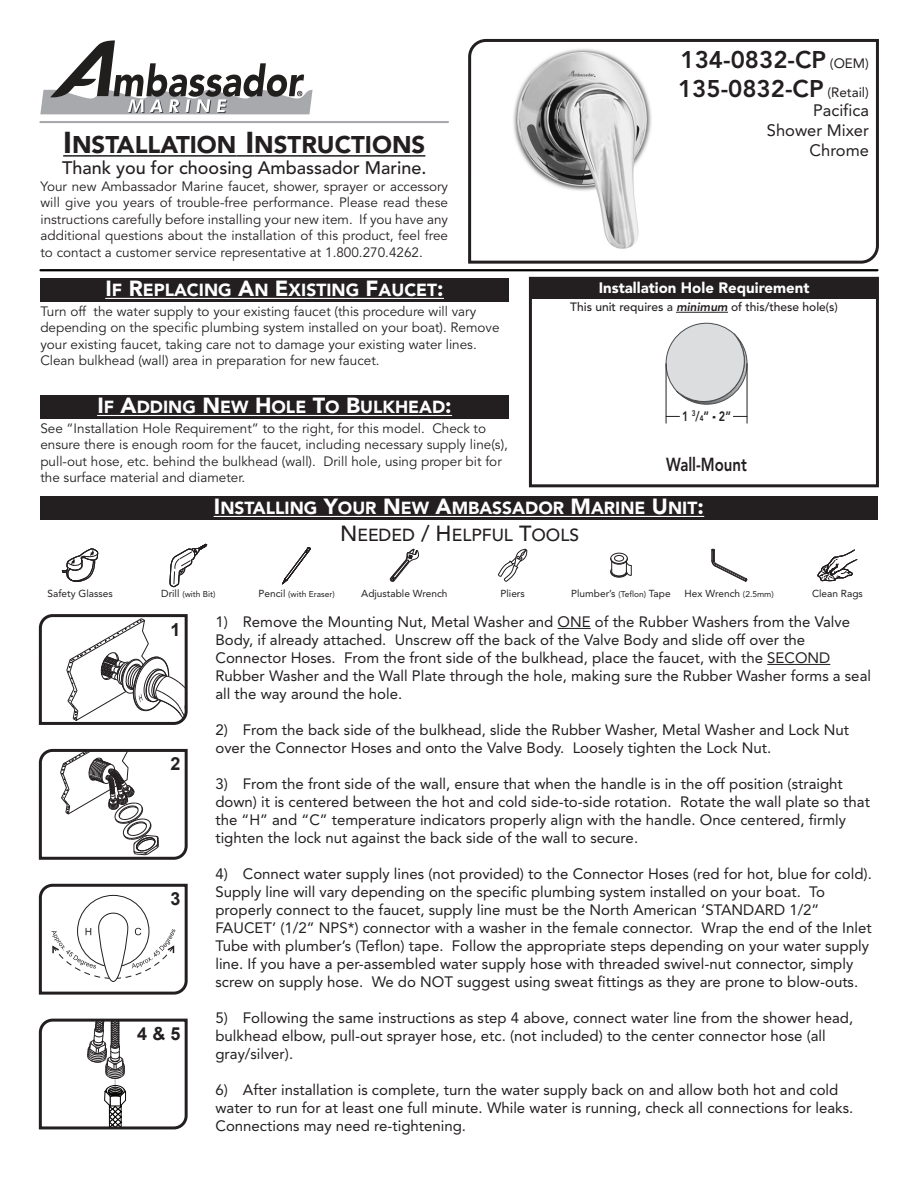
<style>
.page{position:relative;width:918px;height:1188px;background:#fff}
.page>*{position:absolute;margin:0;border:0;box-sizing:border-box;transform-origin:0 0}
.t1{font:800 24px/28.8px "Avenir";color:#231f20}
.t2{font:900 24px "Avenir";color:#231f20}
.t3{font:800 18.75px "Avenir";color:#231f20;scale:.8 1}
.t4{font:500 18px "Avenir";color:#231f20}
.t5{font:700 18px "Arial";color:#231f20}
.t6{font:900 17.4px/26.5px "Avenir";color:#fff;text-align:center}
.t7{font:16.5px/19.8px "Avenir";color:#231f20;text-align:right}
.t8{font:15px/18px "Avenir";color:#231f20}
.t9{font:900 15px "Avenir";color:#fff}
.t10{font:13.5px/16.5px "Avenir";color:#231f20}
.t11{font:800 13.5px "Avenir";color:#231f20;scale:.8 1}
.t12{font:500 12px "Avenir";color:#231f20}
.t13{font:10.2px "Avenir";color:#231f20}
.t14{font:8.4px "Avenir";color:#231f20}
.s1{font-size:30px}
.s2{font-size:21.75px}
.s3{font-weight:400;font-size:13.5px}
.s4{font-weight:800;font-style:italic}
.s5{font-weight:500;font-size:21.75px;color:#231f20}
.s6{font-weight:500;color:#231f20}
.s7{color:#fff}
.s8{font-size:8.1px}
.s9{font-size:8.4px}
.s10{font-size:10.2px}
</style>
<div class="page">
<hr style="left:558px;top:628px;width:33px;height:1px;background:#231f20">
<hr style="left:767px;top:664px;width:63px;height:1px;background:#231f20">
<svg style="left:711px;top:548px;width:37px;height:34px"></svg>
<svg style="left:390px;top:549px;width:29px;height:33px"></svg>
<svg style="left:498px;top:549px;width:29px;height:33px"></svg>
<svg style="left:817px;top:549px;width:41px;height:33px"></svg>
<div style="left:611px;top:553px;width:17px;height:11px;border:1px solid #231f20;border-radius:50%"></div>
<div style="left:614px;top:555px;width:10px;height:6px;border:1px solid #231f20;border-radius:50%"></div>
<svg style="left:610px;top:558px;width:22px;height:20px"></svg>
<svg style="left:62px;top:548px;width:36px;height:34px"></svg>
<svg style="left:666px;top:323px;width:81px;height:101px"></svg>
<hr style="left:666px;top:364px;width:1px;height:59px;background:#231f20">
<hr style="left:747px;top:364px;width:1px;height:59px;background:#231f20">
<svg style="left:169px;top:543px;width:38px;height:44px"></svg>
<svg style="left:282px;top:547px;width:29px;height:38px"></svg>
<svg style="left:38px;top:748px;width:150px;height:112px"></svg>
<svg style="left:38px;top:1018px;width:150px;height:112px"></svg>
<svg style="left:38px;top:883px;width:150px;height:112px"></svg>
<svg style="left:38px;top:614px;width:150px;height:111px"></svg>
<div style="left:530px;top:278px;width:347px;height:20px;background:#231f20"></div>
<div style="left:40px;top:278px;width:469px;height:24px;background:#231f20"></div>
<svg style="left:63px;top:155px;width:9px;height:2px"></svg>
<hr style="left:72px;top:155px;width:165px;height:2px;background:#231f20">
<svg style="left:237px;top:155px;width:17px;height:2px"></svg>
<hr style="left:254px;top:155px;width:171px;height:2px;background:#231f20">
<svg style="left:40px;top:40px;width:273px;height:74px"></svg>
<hr style="left:40px;top:121px;width:408px;height:2px;background:#a8a9ad">
<svg style="left:468px;top:38px;width:411px;height:226px"></svg>
<svg style="left:106px;top:298px;width:37px;height:1px"></svg>
<hr style="left:143px;top:298px;width:89px;height:1px;background:#fff">
<svg style="left:232px;top:298px;width:57px;height:1px"></svg>
<hr style="left:289px;top:298px;width:70px;height:1px;background:#fff">
<svg style="left:359px;top:298px;width:20px;height:1px"></svg>
<hr style="left:379px;top:298px;width:58px;height:1px;background:#fff">
<div style="left:529px;top:277px;width:350px;height:210px;border:3px solid #231f20"></div>
<hr style="left:676px;top:312px;width:52px;height:1px;background:#231f20">
<hr style="left:40px;top:269px;width:837px;height:2px;background:#000">
<div style="left:40px;top:395px;width:469px;height:24px;background:#231f20"></div>
<svg style="left:97px;top:415px;width:40px;height:1px"></svg>
<hr style="left:137px;top:415px;width:59px;height:1px;background:#fff">
<svg style="left:196px;top:415px;width:76px;height:1px"></svg>
<hr style="left:272px;top:415px;width:34px;height:1px;background:#fff">
<svg style="left:306px;top:415px;width:54px;height:1px"></svg>
<hr style="left:360px;top:415px;width:85px;height:1px;background:#fff">
<div style="left:40px;top:496px;width:837px;height:24px;background:#231f20"></div>
<hr style="left:220px;top:516px;width:97px;height:1px;background:#fff">
<svg style="left:317px;top:516px;width:21px;height:1px"></svg>
<hr style="left:338px;top:516px;width:39px;height:1px;background:#fff">
<svg style="left:377px;top:516px;width:75px;height:1px"></svg>
<hr style="left:452px;top:516px;width:112px;height:1px;background:#fff">
<svg style="left:564px;top:516px;width:27px;height:1px"></svg>
<hr style="left:591px;top:516px;width:55px;height:1px;background:#fff">
<svg style="left:646px;top:516px;width:58px;height:1px"></svg>
<h1 class="t2" style="left:63px;top:130px;width:364px"><span class="s1">I</span>NSTALLATION <span class="s1">I</span>NSTRUCTIONS</h1>
<p class="t4" style="left:62px;top:158px;width:366px">Thank you for choosing Ambassador Marine.</p>
<p class="t10" style="left:40px;top:178px;width:409px;text-align:justify">Your new Ambassador Marine faucet, shower, sprayer or accessory will give you years of trouble-free performance. Please read these instructions carefully before installing your new item. If you have any additional questions about the installation of this product, feel free to contact a customer service representative at 1.800.270.4262.</p>
<p class="t6" style="left:106px;top:277px;width:340px"><span class="s2">I</span>F <span class="s2">R</span>EPLACING <span class="s2">A</span>N <span class="s2">E</span>XISTING <span class="s2">F</span>AUCET<span class="s2">:</span></p>
<p class="t10" style="left:40px;top:303px;width:461px">Turn off the water supply to your existing faucet (this procedure will vary depending on the specific plumbing system installed on your boat). Remove your existing faucet, taking care not to damage your existing water lines.<br>Clean bulkhead (wall) area in preparation for new faucet.</p>
<h1 class="t1" style="left:678px;top:45px;width:192px">134-0832-CP <span class="s3">(OEM)<br></span>135-0832-CP <span class="s3">(Retail)</span></h1>
<p class="t7" style="left:767px;top:101px;width:104px">Pacifica<br>Shower Mixer<br>Chrome</p>
<p class="t9" style="left:599px;top:279px;width:212px">Installation Hole Requirement</p>
<p class="t12" style="left:570px;top:300px;width:269px">This unit requires a <span class="s4">minimum</span> of this/these hole(s)</p>
<p class="t6" style="left:97px;top:394px;width:356px"><span class="s2">I</span>F <span class="s2">A</span>DDING <span class="s2">N</span>EW <span class="s2">H</span>OLE <span class="s2">T</span>O <span class="s2">B</span>ULKHEAD<span class="s2">:</span></p>
<p class="t10" style="left:40px;top:420px;width:469px">See “Installation Hole Requirement” to the right, for this model. Check to ensure there is enough room for the faucet, including necessary supply line(s), pull-out hose, etc. behind the bulkhead (wall). Drill hole, using proper bit for the surface material and diameter.</p>
<p class="t6" style="left:214px;top:495px;width:491px"><span class="s2">I</span>NSTALLING <span class="s2">Y</span>OUR <span class="s2">N</span>EW <span class="s2">A</span>MBASSADOR <span class="s2">M</span>ARINE <span class="s2">U</span>NIT<span class="s2">:<br></span><span class="s5">N</span><span class="s6">EEDED</span> <span class="s5">/ H</span><span class="s6">ELPFUL</span> <span class="s5">T</span><span class="s6">OOLS</span></p>
<p class="t11" style="left:682px;top:408px;width:63px"><span class="s7">1</span> <sup>3</sup>/<span class="s8">4</span>” - 2”</p>
<p class="t3" style="left:666px;top:453px;width:103px">Wall-Mount</p>
<p class="t13" style="left:48px;top:587px;width:67px">Safety Glasses</p>
<p class="t13" style="left:361px;top:587px;width:88px">Adjustable Wrench</p>
<p class="t13" style="left:500px;top:587px;width:26px">Pliers</p>
<p class="t13" style="left:571px;top:587px;width:101px">Plumber’s <span class="s9">(Teflon)</span> Tape</p>
<p class="t13" style="left:685px;top:587px;width:91px">Hex Wrench <span class="s9">(2.5mm)</span></p>
<p class="t13" style="left:812px;top:587px;width:52px">Clean Rags</p>
<p class="t14" style="left:161px;top:589px;width:56px"><span class="s10">Drill</span> (with Bit)</p>
<p class="t14" style="left:258px;top:589px;width:78px"><span class="s10">Pencil</span> (with Eraser)</p>
<p class="t5" style="left:170px;top:617px;width:12px">1</p>
<p class="t8" style="left:215px;top:613px;width:657px">1) Remove the Mounting Nut, Metal Washer and ONE of the Rubber Washers from the Valve Body, if already attached. Unscrew off the back of the Valve Body and slide off over the Connector Hoses. From the front side of the bulkhead, place the faucet, with the SECOND Rubber Washer and the Wall Plate through the hole, making sure the Rubber Washer forms a seal all the way around the hole.</p>
<p class="t8" style="left:215px;top:721px;width:635px">2) From the back side of the bulkhead, slide the Rubber Washer, Metal Washer and Lock Nut over the Connector Hoses and onto the Valve Body. Loosely tighten the Lock Nut.</p>
<p class="t8" style="left:215px;top:775px;width:656px">3) From the front side of the wall, ensure that when the handle is in the off position (straight down) it is centered between the hot and cold side-to-side rotation. Rotate the wall plate so that the “H” and “C” temperature indicators properly align with the handle. Once centered, firmly tighten the lock nut against the back side of the wall to secure.</p>
<p class="t8" style="left:215px;top:865px;width:658px">4) Connect water supply lines (not provided) to the Connector Hoses (red for hot, blue for cold).<br>Supply line will vary depending on the specific plumbing system installed on your boat. To properly connect to the faucet, supply line must be the North American ‘STANDARD 1/2” FAUCET’ (1/2” NPS*) connector with a washer in the female connector. Wrap the end of the Inlet Tube with plumber’s (Teflon) tape. Follow the appropriate steps depending on your water supply line. If you have a per-assembled water supply hose with threaded swivel-nut connector, simply screw on supply hose. We do NOT suggest using sweat fittings as they are prone to blow-outs.</p>
<p class="t8" style="left:215px;top:1009px;width:639px">5) Following the same instructions as step 4 above, connect water line from the shower head, bulkhead elbow, pull-out sprayer hose, etc. (not included) to the center connector hose (all gray/silver).</p>
<p class="t8" style="left:215px;top:1081px;width:639px">6) After installation is complete, turn the water supply back on and allow both hot and cold water to run for at least one full minute. While water is running, check all connections for leaks.<br>Connections may need re-tightening.</p>
<p class="t5" style="left:170px;top:752px;width:12px">2</p>
<p class="t5" style="left:170px;top:887px;width:12px">3</p>
<p class="t5" style="left:137px;top:1022px;width:45px">4 &amp; 5</p>
</div>
